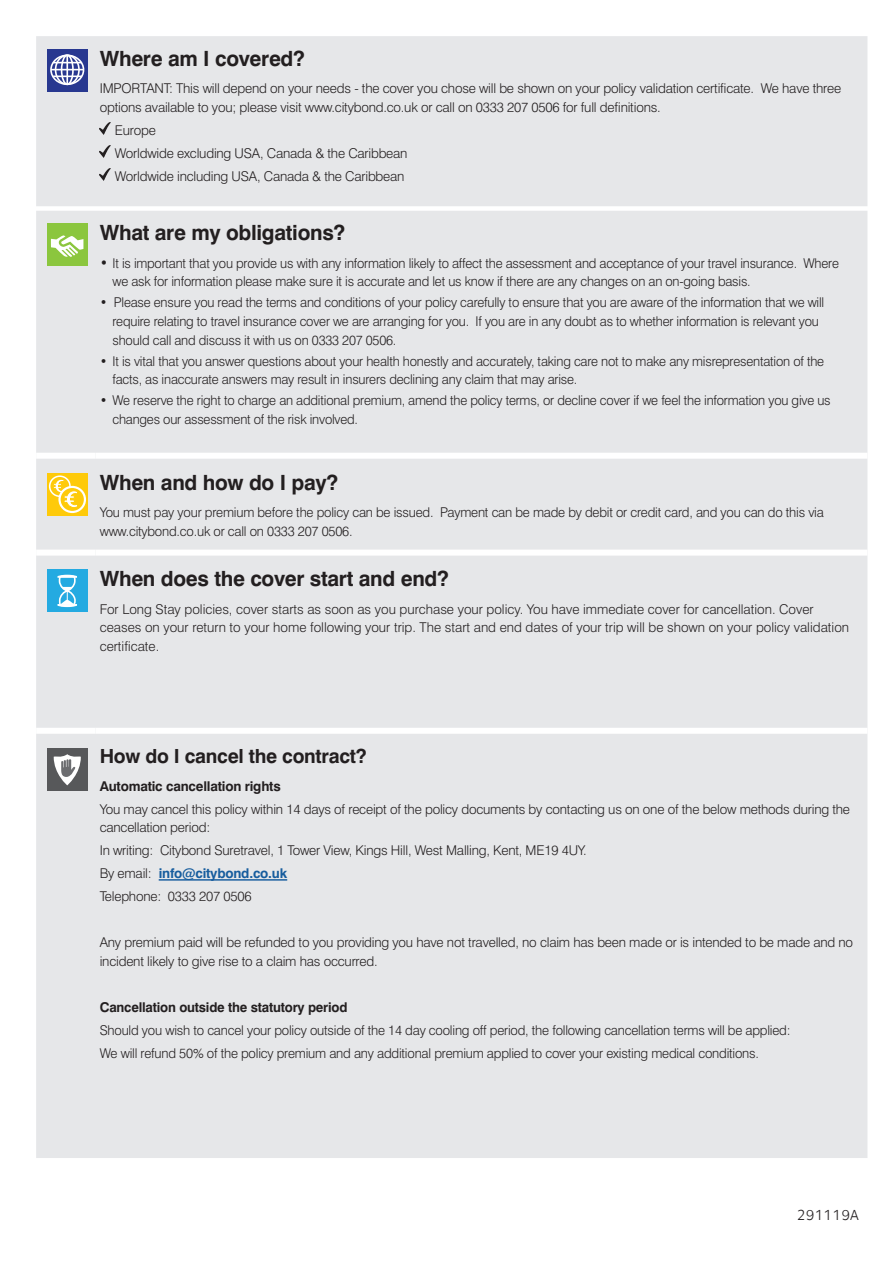
<style>
.page{position:relative;width:893px;height:1263px;background:#fff}
.page>*{position:absolute;margin:0;border:0;box-sizing:border-box;transform-origin:0 0}
.Cover_subhead{font:700 21px "Swiss 721 BT";letter-spacing:-.015em;color:#231f20}
.Cover_subhead-2{font:700 19.5px "Swiss 721 BT";letter-spacing:-.015em;color:#231f20}
.t1{font:15px "Foundry Sterling";color:#231f20}
.Covered_bullets{font:300 13.5px/18.8px "Swiss 721 BT";letter-spacing:-.015em;color:#231f20}
.Main_obligations_bul{font:300 13.5px/18.8px "Swiss 721 BT";letter-spacing:-.015em;color:#231f20}
.Covered_bullets-2{font:700 13.5px "Swiss 721 BT";letter-spacing:-.015em;color:#231f20}
.Covered_bullets-3{font:700 13.5px "Swiss 721 BT";letter-spacing:-.015em;color:#175d9e}
.s1{font-size:14.7px}
.s2{font-weight:300;color:#231f20}
</style>
<div class="page">
<div style="left:36px;top:36px;width:831px;height:1122px;background:#e6e7e9"></div>
<div style="left:95px;top:453px;width:772px;height:6px;background:#fff"></div>
<div style="left:95px;top:550px;width:772px;height:6px;background:#fff"></div>
<div style="left:95px;top:728px;width:772px;height:6px;background:#fff"></div>
<div style="left:36px;top:453px;width:59px;height:6px;background:#fff"></div>
<div style="left:36px;top:550px;width:59px;height:6px;background:#fff"></div>
<div style="left:36px;top:728px;width:59px;height:6px;background:#fff"></div>
<svg style="left:47px;top:49px;width:41px;height:42px"></svg>
<div style="left:50px;top:55px;width:34px;height:30px;border:2px solid #fff;border-radius:50%"></div>
<div style="left:55px;top:55px;width:25px;height:30px;border:2px solid #fff;border-radius:50%"></div>
<div style="left:61px;top:55px;width:13px;height:30px;border:2px solid #fff;border-radius:50%"></div>
<hr style="left:66px;top:55px;width:2px;height:30px;background:#fff">
<svg style="left:53px;top:62px;width:29px;height:1px"></svg>
<svg style="left:53px;top:76px;width:29px;height:1px"></svg>
<hr style="left:51px;top:69px;width:33px;height:1px;background:#fff">
<svg style="left:100px;top:123px;width:10px;height:12px"></svg>
<svg style="left:100px;top:146px;width:10px;height:12px"></svg>
<svg style="left:100px;top:169px;width:10px;height:12px"></svg>
<div style="left:47px;top:223px;width:41px;height:43px;background:#8bc63e"></div>
<svg style="left:51px;top:235px;width:33px;height:22px"></svg>
<div style="left:47px;top:473px;width:41px;height:42px;background:#feca0a"></div>
<div style="left:49px;top:475px;width:22px;height:22px;border:2px solid #fff;border-radius:50%"></div>
<svg style="left:60px;top:487px;width:25px;height:25px"></svg>
<div style="left:58px;top:486px;width:28px;height:27px;border:2px solid #fff;border-radius:50%"></div>
<svg style="left:53px;top:479px;width:26px;height:29px"></svg>
<div style="left:47px;top:570px;width:41px;height:42px;background:#24aae1"></div>
<svg style="left:58px;top:575px;width:19px;height:32px"></svg>
<div style="left:47px;top:748px;width:41px;height:42px;background:#57585a"></div>
<svg style="left:54px;top:754px;width:27px;height:31px"></svg>
<hr style="left:159px;top:879px;width:128px;height:2px;background:#175d9e">
<p class="Cover_subhead" style="left:100px;top:45px;width:207px">Where am I covered?</p>
<p class="Covered_bullets" style="left:100px;top:79px;width:743px">IMPORTANT: This will depend on your needs - the cover you chose will be shown on your policy validation certificate. We have three options available to you; please visit www.citybond.co.uk or call on 0333 207 0506 for full definitions.</p>
<p class="Covered_bullets" style="left:115px;top:120px;width:43px">Europe</p>
<p class="Covered_bullets" style="left:115px;top:143px;width:294px">Worldwide excluding USA, Canada &amp; the Caribbean</p>
<p class="Covered_bullets" style="left:115px;top:166px;width:291px">Worldwide including USA, Canada &amp; the Caribbean</p>
<p class="Cover_subhead" style="left:100px;top:220px;width:247px">What are my obligations?</p>
<p class="Main_obligations_bul" style="left:112px;top:253px;width:728px;text-indent:-13px"><span class="s1">•</span> It is important that you provide us with any information likely to affect the assessment and acceptance of your travel insurance. Where we ask for information please make sure it is accurate and let us know if there are any changes on an on-going basis.</p>
<p class="Main_obligations_bul" style="left:112px;top:293px;width:713px;text-indent:-13px">• Please ensure you read the terms and conditions of your policy carefully to ensure that you are aware of the information that we will require relating to travel insurance cover we are arranging for you. If you are in any doubt as to whether information is relevant you should call and discuss it with us on 0333 207 0506.</p>
<p class="Main_obligations_bul" style="left:112px;top:351px;width:713px;text-indent:-13px">• It is vital that you answer questions about your health honestly and accurately, taking care not to make any misrepresentation of the facts, as inaccurate answers may result in insurers declining any claim that may arise.</p>
<p class="Main_obligations_bul" style="left:112px;top:391px;width:720px;text-indent:-13px">• We reserve the right to charge an additional premium, amend the policy terms, or decline cover if we feel the information you give us changes our assessment of the risk involved.</p>
<p class="Cover_subhead" style="left:100px;top:469px;width:240px">When and how do I pay?</p>
<p class="Covered_bullets" style="left:100px;top:502px;width:726px">You must pay your premium before the policy can be issued. Payment can be made by debit or credit card, and you can do this via www.citybond.co.uk or call on 0333 207 0506.</p>
<p class="Cover_subhead" style="left:100px;top:566px;width:351px">When does the cover start and end?</p>
<p class="Covered_bullets" style="left:100px;top:599px;width:751px">For Long Stay policies, cover starts as soon as you purchase your policy. You have immediate cover for cancellation. Cover ceases on your return to your home following your trip. The start and end dates of your trip will be shown on your policy validation certificate.</p>
<p class="Cover_subhead-2" style="left:100px;top:745px;width:268px">How do I cancel the contract?</p>
<p class="Covered_bullets-2" style="left:100px;top:778px;width:182px">Automatic cancellation rights</p>
<p class="Covered_bullets" style="left:100px;top:799px;width:752px">You may cancel this policy within 14 days of receipt of the policy documents by contacting us on one of the below methods during the cancellation period:</p>
<p class="Covered_bullets" style="left:100px;top:841px;width:488px">In writing: Citybond Suretravel, 1 Tower View, Kings Hill, West Malling, Kent, ME19 4UY.</p>
<p class="Covered_bullets-3" style="left:100px;top:865px;width:189px"><span class="s2">By email:</span> info@citybond.co.uk</p>
<p class="Covered_bullets" style="left:100px;top:887px;width:153px">Telephone: 0333 207 0506</p>
<p class="Covered_bullets" style="left:100px;top:933px;width:755px">Any premium paid will be refunded to you providing you have not travelled, no claim has been made or is intended to be made and no incident likely to give rise to a claim has occurred.</p>
<p class="Covered_bullets-2" style="left:100px;top:999px;width:249px">Cancellation outside the statutory period</p>
<p class="Covered_bullets" style="left:100px;top:1021px;width:692px">Should you wish to cancel your policy outside of the 14 day cooling off period, the following cancellation terms will be applied:</p>
<p class="Covered_bullets" style="left:100px;top:1044px;width:661px">We will refund 50% of the policy premium and any additional premium applied to cover your existing medical conditions.</p>
<p class="t1" style="left:797px;top:1206px;width:64px">291119A</p>
</div>
